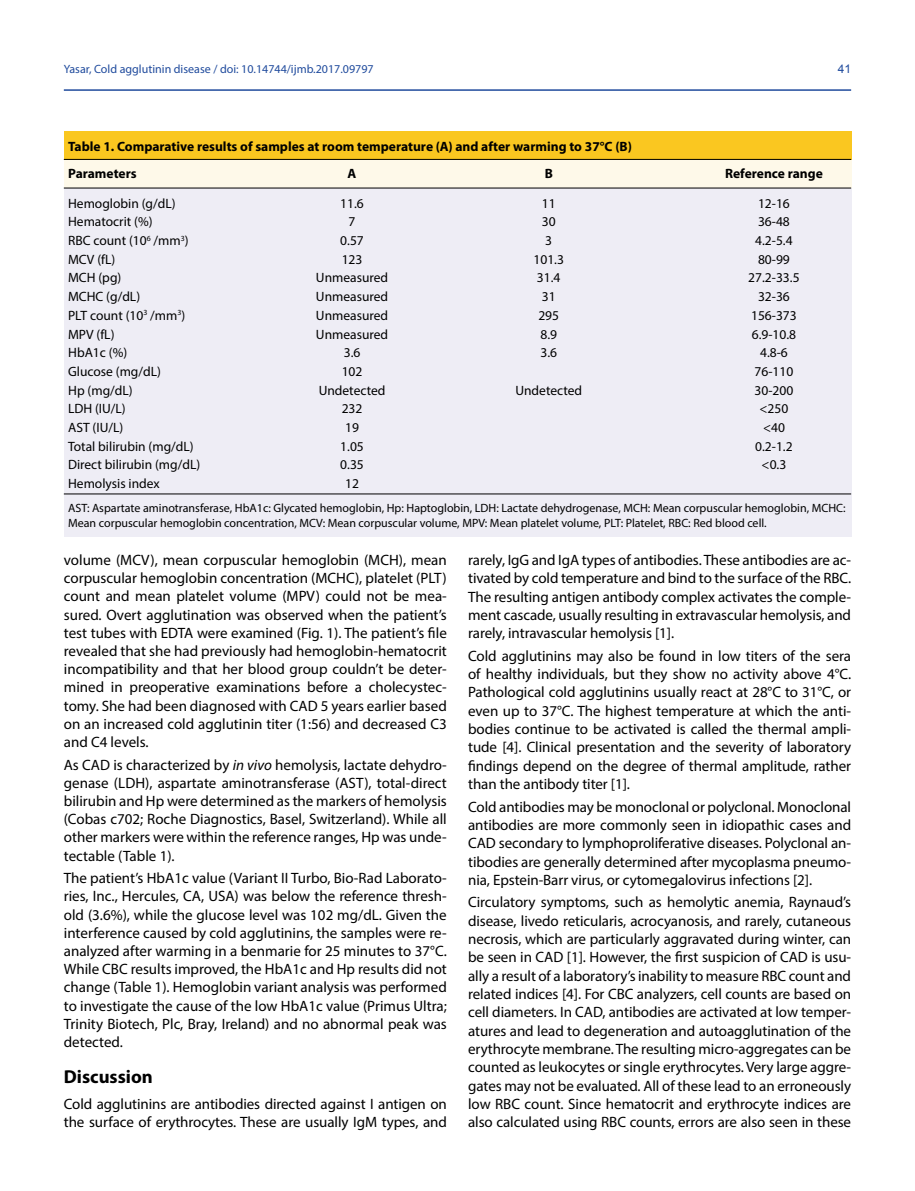
<style>
.page{position:relative;width:915px;height:1191px;background:#fff}
.page>*{position:absolute;margin:0;border:0;box-sizing:border-box;transform-origin:0 0}
.t1{font:700 18.75px "Myriad Pro";color:#000}
.t2{font:15px/18.3px "Myriad Pro";letter-spacing:-.005em;color:#000;text-align:justify}
.t3{font:13.5px "Myriad Pro";color:#000}
.t4{font:700 13.5px/27.2px "Myriad Pro";color:#000}
.t5{font:12px/15px "Myriad Pro";color:#000}
.t6{font:12px "Myriad Pro";color:#204b9d}
.t7{font:12px "Arial";color:#204b9d}
.s1{font-style:italic}
</style>
<div class="page">
<hr style="left:64px;top:89px;width:786px;height:2px;background:#204b9d">
<div style="left:64px;top:131px;width:786px;height:28px;background:#fac720"></div>
<div style="left:64px;top:188px;width:786px;height:348px;background:#eeedf5"></div>
<div style="left:64px;top:159px;width:786px;height:29px;background:#fef9e9"></div>
<hr style="left:64px;top:159px;width:786px;height:1px;background:#000">
<hr style="left:64px;top:188px;width:786px;height:1px;background:#000">
<hr style="left:64px;top:494px;width:786px;height:1px;background:#000">
<p class="t6" style="left:64px;top:61px;width:311px">Yasar, Cold agglutinin disease / doi: 10.14744/ijmb.2017.09797</p>
<p class="t7" style="left:837px;top:60px;width:15px">41</p>
<p class="t4" style="left:68px;top:133px;width:565px">Table 1. Comparative results of samples at room temperature (A) and after warming to 37°C (B)<br>Parameters</p>
<p class="t4" style="left:347px;top:160px;width:10px">A</p>
<p class="t4" style="left:544px;top:160px;width:10px">B</p>
<p class="t4" style="left:724px;top:160px;width:99px">Reference range</p>
<p class="t3" style="left:68px;top:195px;width:109px">Hemoglobin (g/dL)</p>
<p class="t3" style="left:340px;top:195px;width:25px">11.6</p>
<p class="t3" style="left:541px;top:195px;width:15px">11</p>
<p class="t3" style="left:757px;top:195px;width:33px">12-16</p>
<p class="t3" style="left:68px;top:213px;width:86px">Hematocrit (%)</p>
<p class="t3" style="left:348px;top:213px;width:8px">7</p>
<p class="t3" style="left:541px;top:213px;width:15px">30</p>
<p class="t3" style="left:757px;top:213px;width:33px">36-48</p>
<p class="t3" style="left:68px;top:232px;width:122px">RBC count (10<sup>6</sup> /mm<sup>3</sup>)</p>
<p class="t3" style="left:340px;top:232px;width:25px">0.57</p>
<p class="t3" style="left:545px;top:232px;width:8px">3</p>
<p class="t3" style="left:755px;top:232px;width:39px">4.2-5.4</p>
<p class="t3" style="left:68px;top:251px;width:49px">MCV (fL)</p>
<p class="t3" style="left:341px;top:251px;width:22px">123</p>
<p class="t3" style="left:533px;top:251px;width:32px">101.3</p>
<p class="t3" style="left:757px;top:251px;width:33px">80-99</p>
<p class="t3" style="left:68px;top:270px;width:55px">MCH (pg)</p>
<p class="t3" style="left:316px;top:270px;width:74px">Unmeasured</p>
<p class="t3" style="left:537px;top:270px;width:25px">31.4</p>
<p class="t3" style="left:748px;top:270px;width:53px">27.2-33.5</p>
<p class="t3" style="left:68px;top:288px;width:74px">MCHC (g/dL)</p>
<p class="t3" style="left:316px;top:288px;width:74px">Unmeasured</p>
<p class="t3" style="left:541px;top:288px;width:15px">31</p>
<p class="t3" style="left:757px;top:288px;width:33px">32-36</p>
<p class="t3" style="left:68px;top:307px;width:119px">PLT count (10<sup>3</sup> /mm<sup>3</sup>)</p>
<p class="t3" style="left:316px;top:307px;width:74px">Unmeasured</p>
<p class="t3" style="left:538px;top:307px;width:22px">295</p>
<p class="t3" style="left:750px;top:307px;width:47px">156-373</p>
<p class="t3" style="left:68px;top:326px;width:48px">MPV (fL)</p>
<p class="t3" style="left:316px;top:326px;width:74px">Unmeasured</p>
<p class="t3" style="left:540px;top:326px;width:18px">8.9</p>
<p class="t3" style="left:751px;top:326px;width:46px">6.9-10.8</p>
<p class="t3" style="left:68px;top:344px;width:61px">HbA1c (%)</p>
<p class="t3" style="left:343px;top:344px;width:18px">3.6</p>
<p class="t3" style="left:540px;top:344px;width:18px">3.6</p>
<p class="t3" style="left:759px;top:344px;width:29px">4.8-6</p>
<p class="t3" style="left:68px;top:363px;width:94px">Glucose (mg/dL)</p>
<p class="t3" style="left:341px;top:363px;width:22px">102</p>
<p class="t3" style="left:754px;top:363px;width:40px">76-110</p>
<p class="t3" style="left:68px;top:382px;width:66px">Hp (mg/dL)</p>
<p class="t3" style="left:318px;top:382px;width:68px">Undetected</p>
<p class="t3" style="left:515px;top:382px;width:68px">Undetected</p>
<p class="t3" style="left:754px;top:382px;width:40px">30-200</p>
<p class="t3" style="left:68px;top:400px;width:59px">LDH (IU/L)</p>
<p class="t3" style="left:341px;top:400px;width:22px">232</p>
<p class="t3" style="left:759px;top:400px;width:30px">&lt;250</p>
<p class="t3" style="left:68px;top:419px;width:57px">AST (IU/L)</p>
<p class="t3" style="left:345px;top:419px;width:15px">19</p>
<p class="t3" style="left:762px;top:419px;width:23px">&lt;40</p>
<p class="t3" style="left:68px;top:438px;width:127px">Total bilirubin (mg/dL)</p>
<p class="t3" style="left:340px;top:438px;width:25px">1.05</p>
<p class="t3" style="left:755px;top:438px;width:39px">0.2-1.2</p>
<p class="t3" style="left:68px;top:456px;width:134px">Direct bilirubin (mg/dL)</p>
<p class="t3" style="left:340px;top:456px;width:25px">0.35</p>
<p class="t3" style="left:761px;top:456px;width:26px">&lt;0.3</p>
<p class="t3" style="left:68px;top:475px;width:93px">Hemolysis index</p>
<p class="t3" style="left:345px;top:475px;width:15px">12</p>
<p class="t5" style="left:68px;top:500px;width:778px">AST: Aspartate aminotransferase, HbA1c: Glycated hemoglobin, Hp: Haptoglobin, LDH: Lactate dehydrogenase, MCH: Mean corpuscular hemoglobin, MCHC:<br>Mean corpuscular hemoglobin concentration, MCV: Mean corpuscular volume, MPV: Mean platelet volume, PLT: Platelet, RBC: Red blood cell.</p>
<p class="t2" style="left:64px;top:550px;width:384px">volume (MCV), mean corpuscular hemoglobin (MCH), mean corpuscular hemoglobin concentration (MCHC), platelet (PLT) count and mean platelet volume (MPV) could not be mea&shy;sured. Overt agglutination was observed when the patient’s test tubes with EDTA were examined (Fig. 1). The patient’s file revealed that she had previously had hemoglobin-hematocrit incompatibility and that her blood group couldn’t be deter&shy;mined in preoperative examinations before a cholecystec&shy;tomy. She had been diagnosed with CAD 5 years earlier based on an increased cold agglutinin titer (1:56) and decreased C3 and C4 levels.</p>
<p class="t2" style="left:64px;top:755px;width:384px">As CAD is characterized by <span class="s1">in vivo</span> hemolysis, lactate dehydro&shy;genase (LDH), aspartate aminotransferase (AST), total-direct bilirubin and Hp were determined as the markers of hemolysis (Cobas c702; Roche Diagnostics, Basel, Switzerland). While all other markers were within the reference ranges, Hp was unde&shy;tectable (Table 1).</p>
<p class="t2" style="left:64px;top:868px;width:384px">The patient’s HbA1c value (Variant II Turbo, Bio-Rad Laborato&shy;ries, Inc., Hercules, CA, USA) was below the reference thresh&shy;old (3.6%), while the glucose level was 102 mg/dL. Given the interference caused by cold agglutinins, the samples were re&shy;analyzed after warming in a benmarie for 25 minutes to 37°C.<br>While CBC results improved, the HbA1c and Hp results did not change (Table 1). Hemoglobin variant analysis was performed to investigate the cause of the low HbA1c value (Primus Ultra; Trinity Biotech, Plc, Bray, Ireland) and no abnormal peak was detected.</p>
<p class="t1" style="left:64px;top:1064px;width:91px">Discussion</p>
<p class="t2" style="left:64px;top:1094px;width:384px">Cold agglutinins are antibodies directed against I antigen on the surface of erythrocytes. These are usually IgM types, and</p>
<p class="t2" style="left:468px;top:550px;width:384px">rarely, IgG and IgA types of antibodies. These antibodies are ac&shy;tivated by cold temperature and bind to the surface of the RBC.<br>The resulting antigen antibody complex activates the comple&shy;ment cascade, usually resulting in extravascular hemolysis, and rarely, intravascular hemolysis [1].</p>
<p class="t2" style="left:468px;top:646px;width:384px">Cold agglutinins may also be found in low titers of the sera of healthy individuals, but they show no activity above 4°C.<br>Pathological cold agglutinins usually react at 28°C to 31°C, or even up to 37°C. The highest temperature at which the anti&shy;bodies continue to be activated is called the thermal ampli&shy;tude [4]. Clinical presentation and the severity of laboratory findings depend on the degree of thermal amplitude, rather than the antibody titer [1].</p>
<p class="t2" style="left:468px;top:797px;width:384px">Cold antibodies may be monoclonal or polyclonal. Monoclonal antibodies are more commonly seen in idiopathic cases and CAD secondary to lymphoproliferative diseases. Polyclonal an&shy;tibodies are generally determined after mycoplasma pneumo&shy;nia, Epstein-Barr virus, or cytomegalovirus infections [2].</p>
<p class="t2" style="left:468px;top:893px;width:384px">Circulatory symptoms, such as hemolytic anemia, Raynaud’s disease, livedo reticularis, acrocyanosis, and rarely, cutaneous necrosis, which are particularly aggravated during winter, can be seen in CAD [1]. However, the first suspicion of CAD is usu&shy;ally a result of a laboratory’s inability to measure RBC count and related indices [4]. For CBC analyzers, cell counts are based on cell diameters. In CAD, antibodies are activated at low temper&shy;atures and lead to degeneration and autoagglutination of the erythrocyte membrane. The resulting micro-aggregates can be counted as leukocytes or single erythrocytes. Very large aggre&shy;gates may not be evaluated. All of these lead to an erroneously low RBC count. Since hematocrit and erythrocyte indices are also calculated using RBC counts, errors are also seen in these</p>
</div>
